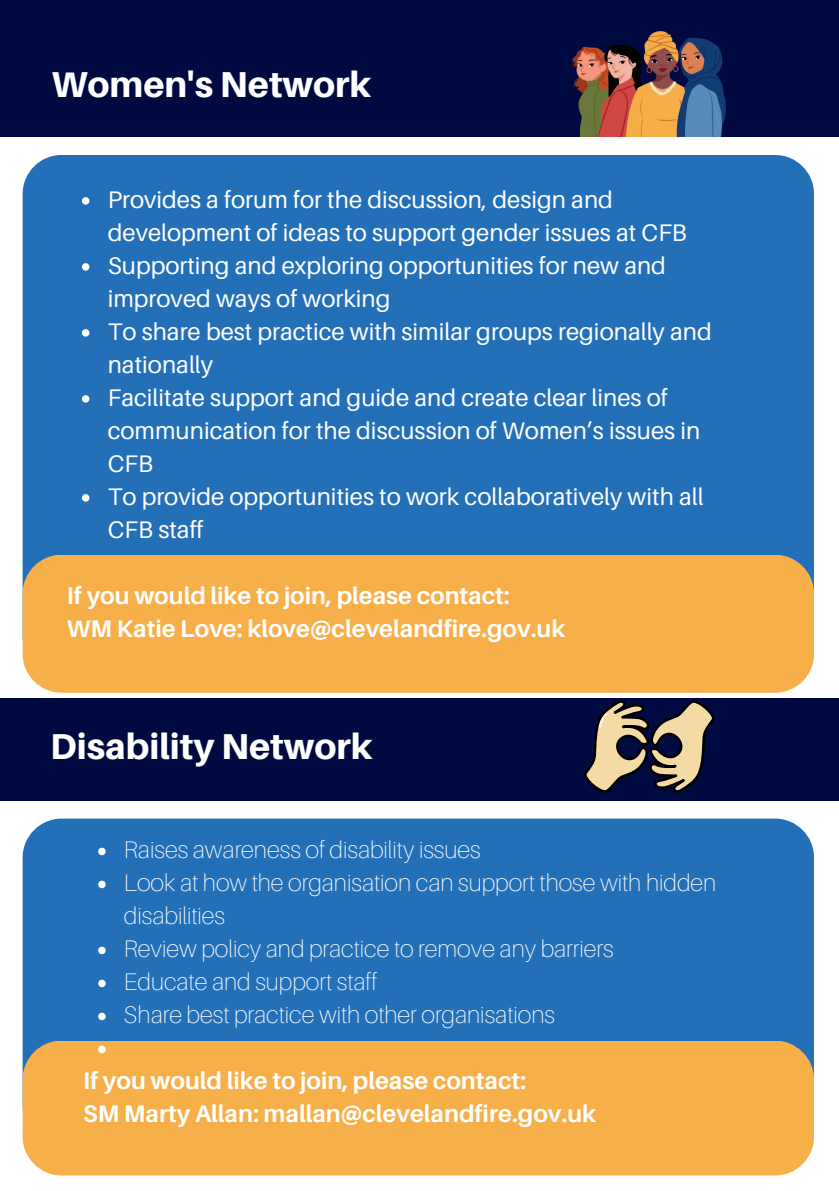
<style>
.page{position:relative;width:839px;height:1191px;background:#fff}
.page>*{position:absolute;margin:0;border:0;box-sizing:border-box;transform-origin:0 0}
.t1{font:800 36px "Aileron";color:#fff}
.t2{font:24px/33px "Aileron";color:#fff}
.t3{font:100 24px/33px "Aileron";color:#fff}
.t4{font:700 24px/33px "Aileron";color:#fff}
</style>
<div class="page">
<div style="left:0;top:0;width:838px;height:136px;background:#000a41"></div>
<img style="left:572px;top:31px;width:153px;height:105px">
<div style="left:23px;top:155px;width:791px;height:520px;background:#2370b9;border-radius:39px"></div>
<div style="left:0;top:698px;width:838px;height:103px;background:#000a41"></div>
<svg style="left:584px;top:700px;width:131px;height:93px"></svg>
<div style="left:23px;top:819px;width:791px;height:326px;background:#2370b9;border-radius:39px"></div>
<div style="left:23px;top:555px;width:791px;height:138px;background:#f7af49;border-radius:39px"></div>
<svg style="left:82px;top:197px;width:7px;height:8px"></svg>
<svg style="left:82px;top:263px;width:7px;height:8px"></svg>
<svg style="left:82px;top:329px;width:7px;height:8px"></svg>
<svg style="left:82px;top:395px;width:7px;height:8px"></svg>
<svg style="left:82px;top:494px;width:7px;height:8px"></svg>
<div style="left:23px;top:1041px;width:791px;height:134px;background:#f7af49;border-radius:39px"></div>
<svg style="left:98px;top:848px;width:8px;height:7px"></svg>
<svg style="left:98px;top:881px;width:8px;height:7px"></svg>
<svg style="left:98px;top:947px;width:8px;height:7px"></svg>
<svg style="left:98px;top:980px;width:8px;height:7px"></svg>
<svg style="left:98px;top:1013px;width:8px;height:7px"></svg>
<svg style="left:98px;top:1046px;width:8px;height:7px"></svg>
<h1 class="t1" style="left:51px;top:64px;width:321px">Women's Network</h1>
<p class="t2" style="left:108px;top:183px;width:605px">Provides a forum for the discussion, design and development of ideas to support gender issues at CFB Supporting and exploring opportunities for new and improved ways of working<br>To share best practice with similar groups regionally and nationally<br>Facilitate support and guide and create clear lines of communication for the discussion of Women’s issues in CFB<br>To provide opportunities to work collaboratively with all CFB staff</p>
<p class="t4" style="left:67px;top:579px;width:500px">If you would like to join, please contact:<br>WM Katie Love: klove@clevelandfire.gov.uk</p>
<h1 class="t1" style="left:50px;top:726px;width:324px">Disability Network</h1>
<p class="t3" style="left:124px;top:834px;width:593px">Raises awareness of disability issues<br>Look at how the organisation can support those with hidden disabilities<br>Review policy and practice to remove any barriers<br>Educate and support staff<br>Share best practice with other organisations</p>
<p class="t4" style="left:83px;top:1065px;width:514px">If you would like to join, please contact:<br>SM Marty Allan: mallan@clevelandfire.gov.uk</p>
</div>
